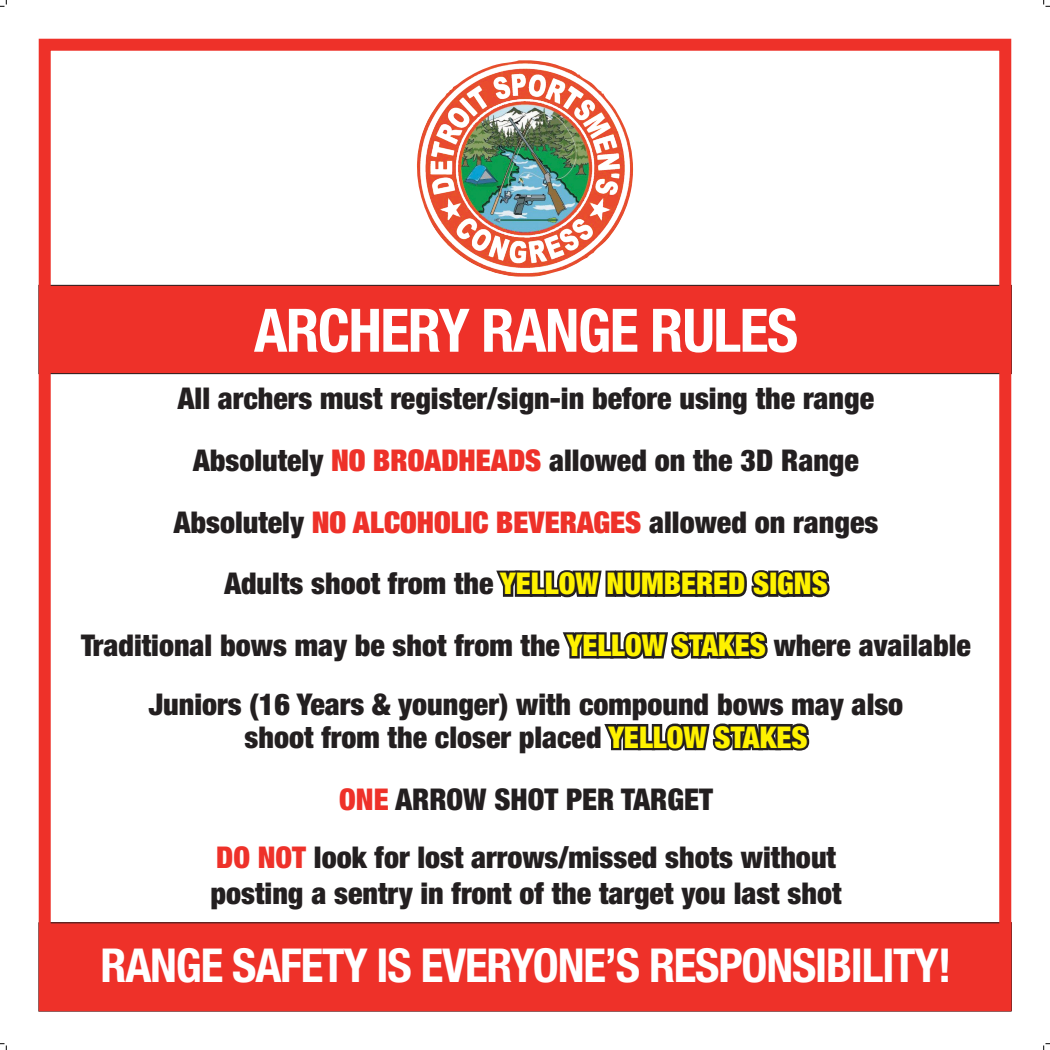
<style>
.page{position:relative;width:1050px;height:1050px;background:#fff}
.page>*{position:absolute;margin:0;border:0;box-sizing:border-box;transform-origin:0 0}
.t1{font:700 condensed 60px "Helvetica Neue LT Std";letter-spacing:-.025em;color:#fff}
.t2{font:700 condensed 46.8px "Helvetica Neue LT Std";letter-spacing:-.025em;color:#fff}
.t3{font:900 condensed 30px/61.6px "Helvetica Neue LT Std";color:#231f20;text-align:center}
.s1{color:#ee3129}
.s2{color:#fff200}
</style>
<div class="page">
<div style="left:39px;top:922px;width:972px;height:89px;background:#ee3129"></div>
<div style="left:39px;top:285px;width:972px;height:88px;background:#ee3129"></div>
<div style="left:39px;top:285px;width:972px;height:89px;border:1px solid #231f20"></div>
<div style="left:39px;top:39px;width:972px;height:972px;border:12px solid #ee3129"></div>
<svg style="left:496px;top:570px;width:334px;height:28px;background:#484546"></svg>
<svg style="left:562px;top:631px;width:206px;height:28px;background:#4b4849"></svg>
<svg style="left:604px;top:723px;width:206px;height:28px;background:#4c4849"></svg>
<img style="left:417px;top:60px;width:216px;height:216px">
<svg style="left:0;top:0;width:7px;height:7px"></svg>
<svg style="left:0;top:1043px;width:7px;height:6px"></svg>
<svg style="left:1043px;top:0;width:6px;height:7px"></svg>
<svg style="left:1043px;top:1043px;width:6px;height:6px"></svg>
<h1 class="t1" style="left:254px;top:294px;width:545px">ARCHERY RANGE RULES</h1>
<p class="t3" style="left:81px;top:367px;width:891px">All archers must register/sign-in before using the range<br>Absolutely <span class="s1">NO BROADHEADS</span> allowed on the 3D Range<br>Absolutely <span class="s1">NO ALCOHOLIC BEVERAGES</span> allowed on ranges<br>Adults shoot from the <span class="s2">YELLOW NUMBERED SIGNS<br></span>Traditional bows may be shot from the <span class="s2">YELLOW STAKES</span> where available</p>
<p class="t3" style="left:149px;top:687px;width:756px;line-height:33px">Juniors (16 Years &amp; younger) with compound bows may also shoot from the closer placed <span class="s2">YELLOW STAKES</span></p>
<p class="t3" style="left:339px;top:767px;width:76px"><span class="s1">ONE</span> arrow</p>
<p class="t3" style="left:216px;top:769px;width:621px;line-height:58.6px;text-align:left;text-indent:278px">shot per target<br><span class="s1">DO NOT</span> look for lost arrows/missed shots without</p>
<p class="t3" style="left:211px;top:862px;width:632px">posting a sentry in front of the target you last shot</p>
<h2 class="t2" style="left:100px;top:936px;width:74px">RANGE</h2>
<h2 class="t2" style="left:232px;top:936px;width:720px">SAFETY IS EVERYONE’S RESPONSIBILITY!</h2>
</div>
